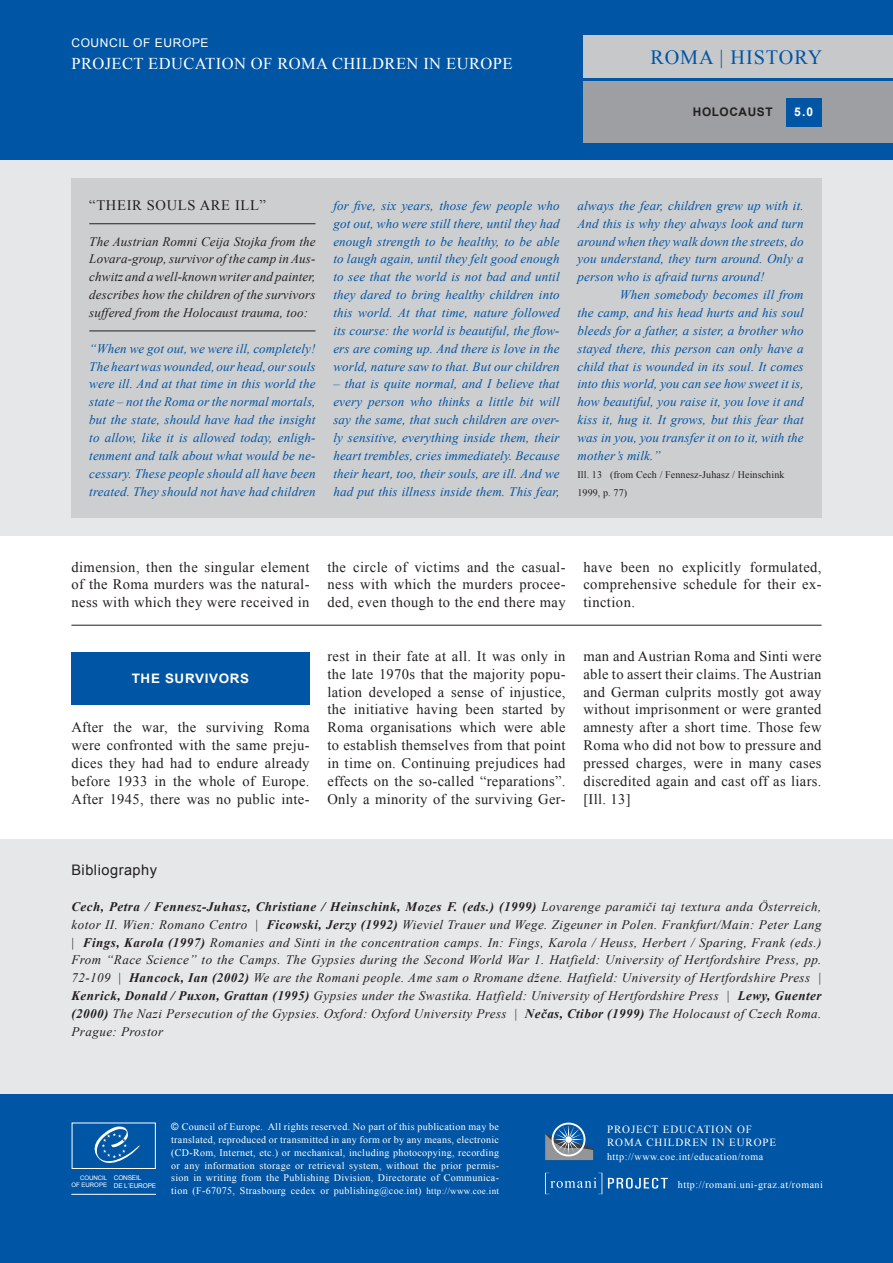
<style>
.page{position:relative;width:893px;height:1263px;background:#fff}
.page>*{position:absolute;margin:0;border:0;box-sizing:border-box;transform-origin:0 0}
.t1{font:20.25px "Times New Roman";letter-spacing:.045em;color:#0155a5}
.t2{font:16.5px "Times New Roman";letter-spacing:.025em;color:#fff}
.t3{font:14.55px/17.9px "Times New Roman";letter-spacing:.025em;color:#231f20;text-align:justify}
.t4{font:14.55px "Times New Roman";letter-spacing:.045em;color:#231f20}
.t5{font:14.55px "Arial";letter-spacing:.035em;color:#231f20}
.t6{font:italic 13.05px/17.9px "Times New Roman";letter-spacing:.01em;color:#0155a5;text-align:justify}
.t7{font:italic 13.05px/17.9px "Times New Roman";letter-spacing:.01em;color:#231f20;text-align:justify}
.t8{font:700 13.05px "Arial";letter-spacing:.05em;color:#fff}
.t9{font:12px "Arial";letter-spacing:.05em;color:#fff}
.t10{font:700 12px "Arial";color:#fff}
.t11{font:700 11.85px "Arial";letter-spacing:.05em;color:#231f20}
.t12{font:10.95px/13.5px "Times New Roman";letter-spacing:.08em;color:#fff}
.t13{font:10.05px/12.8px "Times New Roman";letter-spacing:.03em;color:#fff;text-align:justify}
.t14{font:10.05px/17.9px "Times New Roman";letter-spacing:.01em;color:#231f20}
.t15{font:6.45px/7.6px "Arial";letter-spacing:-.025em;color:#fff}
.t16{font:6.15px/7.6px "Arial";letter-spacing:-.01em;color:#fff;text-align:right}
.s1{font-weight:700}
.s2{font-style:normal}
.s3{font-family:"Arial"}
.s4{font-size:9.15px}
</style>
<div class="page">
<div style="left:0;top:0;width:893px;height:161px;background:#0155a5"></div>
<div style="left:583px;top:81px;width:310px;height:62px;background:#9d9fa2"></div>
<div style="left:583px;top:36px;width:310px;height:42px;background:#c7c8ca"></div>
<div style="left:786px;top:98px;width:35px;height:28px;background:#0155a5"></div>
<div style="left:0;top:839px;width:893px;height:277px;background:#e6e7e9"></div>
<div style="left:0;top:161px;width:893px;height:375px;background:#e6e7e9"></div>
<hr style="left:71px;top:625px;width:750px;height:1px;background:#231f20">
<div style="left:71px;top:179px;width:750px;height:339px;background:#cdced0"></div>
<hr style="left:89px;top:223px;width:226px;height:1px;background:#231f20">
<hr style="left:89px;top:331px;width:226px;height:1px;background:#231f20">
<div style="left:71px;top:652px;width:239px;height:53px;background:#0155a5"></div>
<div style="left:0;top:1094px;width:893px;height:169px;background:#0155a5"></div>
<svg style="left:545px;top:1173px;width:57px;height:21px"></svg>
<svg style="left:608px;top:1178px;width:60px;height:10px"></svg>
<hr style="left:71px;top:1194px;width:85px;height:1px;background:#fff">
<svg style="left:90px;top:1126px;width:50px;height:43px"></svg>
<svg style="left:545px;top:1122px;width:48px;height:38px"></svg>
<p class="t9" style="left:71px;top:35px;width:137px">COUNCIL OF EUROPE</p>
<p class="t2" style="left:71px;top:52px;width:442px">Project Education of Roma Children in Europe</p>
<h1 class="t1" style="left:650px;top:44px;width:173px">Roma | History</h1>
<p class="t10" style="left:794px;top:104px;width:21px">5.0</p>
<p class="t11" style="left:693px;top:104px;width:81px">HOLOCAUST</p>
<p class="t4" style="left:89px;top:195px;width:178px">“Their souls are ill”</p>
<p class="t7" style="left:89px;top:232px;width:228px">The Austrian Romni Ceija Stojka from the Lovara-group, survivor of the camp in Aus&shy;chwitz and a well-known writer and painter, describes how the children of the survivors suffered from the Holocaust trauma, too:</p>
<p class="t6" style="left:89px;top:339px;width:228px">“When we got out, we were ill, completely!<br>The heart was wounded, our head, our souls were ill. And at that time in this world the state – not the Roma or the normal mortals, but the state, should have had the insight to allow, like it is allowed today, enligh&shy;tenment and talk about what would be ne&shy;cessary. These people should all have been treated. They should not have had children</p>
<p class="t6" style="left:333px;top:196px;width:228px">for five, six years, those few people who got out, who were still there, until they had enough strength to be healthy, to be able to laugh again, until they felt good enough to see that the world is not bad and until they dared to bring healthy children into this world. At that time, nature followed its course: the world is beautiful, the flow&shy;ers are coming up. And there is love in the world, nature saw to that. But our children</p>
<p class="t6" style="left:333px;top:375px;width:228px">– that is quite normal, and I believe that every person who thinks a little bit will say the same, that such children are over&shy;ly sensitive, everything inside them, their heart trembles, cries immediately. Because their heart, too, their souls, are ill. And we had put this illness inside them. This fear,</p>
<p class="t6" style="left:577px;top:196px;width:228px">always the fear, children grew up with it.<br>And this is why they always look and turn around when they walk down the streets, do you understand, they turn around. Only a person who is afraid turns around!</p>
<p class="t6" style="left:577px;top:285px;width:228px;text-indent:43px">When somebody becomes ill from the camp, and his head hurts and his soul bleeds for a father, a sister, a brother who stayed there, this person can only have a child that is wounded in its soul. It comes into this world, you can see how sweet it is, how beautiful, you raise it, you love it and kiss it, hug it. It grows, but this fear that was in you, you transfer it on to it, with the mother’s milk.”</p>
<p class="t14" style="left:577px;top:465px;width:209px">Ill. 13 (from Cech / Fennesz-Juhasz / Heinschink<br>1999, p. 77)</p>
<p class="t3" style="left:71px;top:557px;width:240px">dimension, then the singular element of the Roma murders was the natural&shy;ness with which they were received in</p>
<p class="t3" style="left:327px;top:557px;width:240px">the circle of victims and the casual&shy;ness with which the murders procee&shy;ded, even though to the end there may</p>
<p class="t3" style="left:583px;top:557px;width:240px">have been no explicitly formulated, comprehensive schedule for their ex&shy;tinction.</p>
<p class="t8" style="left:132px;top:670px;width:119px">TH E SURVIVORS</p>
<p class="t3" style="left:71px;top:718px;width:240px">After the war, the surviving Roma were confronted with the same preju&shy;dices they had had to endure already before 1933 in the whole of Europe.<br>After 1945, there was no public inte-</p>
<p class="t3" style="left:327px;top:647px;width:240px">rest in their fate at all. It was only in the late 1970s that the majority popu&shy;lation developed a sense of injustice, the initiative having been started by Roma organisations which were able to establish themselves from that point in time on. Continuing prejudices had effects on the so-called “reparations”.<br>Only a minority of the surviving Ger-</p>
<p class="t3" style="left:583px;top:647px;width:240px">man and Austrian Roma and Sinti were able to assert their claims. The Austrian and German culprits mostly got away without imprisonment or were granted amnesty after a short time. Those few Roma who did not bow to pressure and pressed charges, were in many cases discredited again and cast off as liars. [Ill. 13]</p>
<p class="t5" style="left:71px;top:860px;width:87px">BIBLIOGRAPHY</p>
<p class="t7" style="left:71px;top:897px;width:752px"><span class="s1">Cech, Petra / Fennesz-Juhasz, Christiane / Heinschink, Mozes F. (eds.) (1999)</span> Lovarenge paramiči taj textura anda Österreich, kotor II. Wien: Romano Centro <span class="s2">|</span> <span class="s1">Ficowski, Jerzy (1992)</span> Wieviel Trauer und Wege. Zigeuner in Polen. Frankfurt/Main: Peter Lang <span class="s2">|</span> <span class="s1">Fings, Karola (1997)</span> Romanies and Sinti in the concentration camps. In: Fings, Karola / Heuss, Herbert / Sparing, Frank (eds.)<br>From “Race Science” to the Camps. The Gypsies during the Second World War 1. Hatfield: University of Hertfordshire Press, pp.<br>72-109 <span class="s2">|</span> <span class="s1">Hancock, Ian (2002)</span> We are the Romani people. Ame sam o Rromane džene. Hatfield: University of Hertfordshire Press | <span class="s1">Kenrick, Donald / Puxon, Grattan (1995)</span> Gypsies under the Swastika. Hatfield: University of Hertfordshire Press | <span class="s1">Lewy, Guenter (2000)</span> The Nazi Persecution of the Gypsies. Oxford: Oxford University Press | <span class="s1">Nečas, Ctibor (1999)</span> The Holocaust of Czech Roma.<br>Prague: Prostor</p>
<p class="t16" style="left:72px;top:1174px;width:37px">COUNCIL<br>OF EUROPE</p>
<p class="t15" style="left:114px;top:1174px;width:43px">CONSEIL<br>DE L´EUROPE</p>
<p class="t13" style="left:171px;top:1120px;width:329px"><span class="s3">©</span> Council of Europe. All rights reserved. No part of this publication may be translated, reproduced or transmitted in any form or by any means, electronic (CD -Rom, Internet, etc.) or mechanical, including photocopying, recording or any information storage or retrieval system, without the prior permis&shy;sion in writing from the Publishing Division, Directorate of Communica&shy;tion (F-67075, Strasbourg cedex or publishing@coe.int) <span class="s4">http://www.coe.int</span></p>
<p class="t12" style="left:607px;top:1122px;width:171px">project Education of<br>Roma Children in Europe</p>
<p class="t13" style="left:607px;top:1150px;width:158px">http://www.coe.int/education/roma</p>
<p class="t13" style="left:678px;top:1178px;width:147px">http://romani.uni-graz.at/romani</p>
</div>
